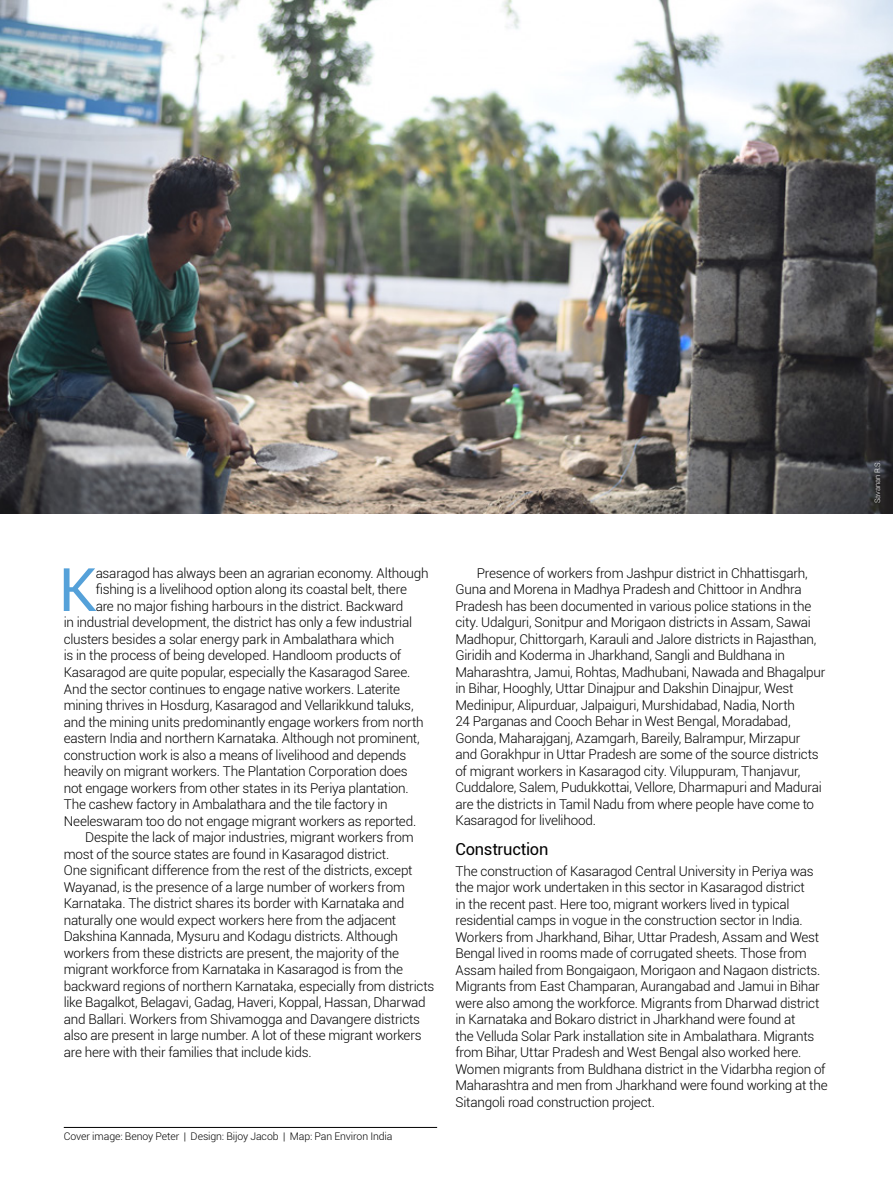
<style>
.page{position:relative;width:893px;height:1191px;background:#fff}
.page>*{position:absolute;margin:0;border:0;box-sizing:border-box;transform-origin:0 0}
.t1{font:59.85px "Roboto";color:#55a1d9}
.t2{font:16.5px "Roboto";letter-spacing:-.015em;color:#000}
.t3{font:300 13.5px/16.5px "Roboto";letter-spacing:-.015em;color:#000}
.t4{font:300 10.5px "Roboto";letter-spacing:-.01em;color:#000}
.t5{font:300 7.5px "Roboto";letter-spacing:-.005em;color:#fff}
</style>
<div class="page">
<img style="left:0;top:0;width:893px;height:514px">
<hr style="left:64px;top:1127px;width:373px;height:1px;background:#000">
<h1 class="t1" style="left:59px;top:548px;width:40px">K</h1>
<p class="t3" style="left:96px;top:564px;width:334px">asaragod has always been an agrarian economy. Although</p>
<p class="t3" style="left:96px;top:581px;width:313px">fishing is a livelihood option along its coastal belt, there</p>
<p class="t3" style="left:96px;top:597px;width:309px">are no major fishing harbours in the district. Backward</p>
<p class="t3" style="left:64px;top:614px;width:350px">in industrial development, the district has only a few industrial</p>
<p class="t3" style="left:64px;top:630px;width:332px">clusters besides a solar energy park in Ambalathara which</p>
<p class="t3" style="left:64px;top:647px;width:339px">is in the process of being developed. Handloom products of</p>
<p class="t3" style="left:64px;top:663px;width:348px">Kasaragod are quite popular, especially the Kasaragod Saree.</p>
<p class="t3" style="left:64px;top:680px;width:338px">And the sector continues to engage native workers. Laterite</p>
<p class="t3" style="left:64px;top:696px;width:351px">mining thrives in Hosdurg, Kasaragod and Vellarikkund taluks,</p>
<p class="t3" style="left:64px;top:713px;width:361px">and the mining units predominantly engage workers from north</p>
<p class="t3" style="left:64px;top:729px;width:357px">eastern India and northern Karnataka. Although not prominent,</p>
<p class="t3" style="left:64px;top:746px;width:344px">construction work is also a means of livelihood and depends</p>
<p class="t3" style="left:64px;top:762px;width:346px">heavily on migrant workers. The Plantation Corporation does</p>
<p class="t3" style="left:64px;top:779px;width:347px">not engage workers from other states in its Periya plantation.</p>
<p class="t3" style="left:64px;top:795px;width:326px">The cashew factory in Ambalathara and the tile factory in</p>
<p class="t3" style="left:64px;top:812px;width:354px">Neeleswaram too do not engage migrant workers as reported.</p>
<p class="t3" style="left:85px;top:828px;width:330px">Despite the lack of major industries, migrant workers from</p>
<p class="t3" style="left:64px;top:845px;width:327px">most of the source states are found in Kasaragod district.</p>
<p class="t3" style="left:64px;top:861px;width:350px">One significant difference from the rest of the districts, except</p>
<p class="t3" style="left:64px;top:878px;width:343px">Wayanad, is the presence of a large number of workers from</p>
<p class="t3" style="left:64px;top:894px;width:342px">Karnataka. The district shares its border with Karnataka and</p>
<p class="t3" style="left:64px;top:911px;width:334px">naturally one would expect workers here from the adjacent</p>
<p class="t3" style="left:64px;top:927px;width:336px">Dakshina Kannada, Mysuru and Kodagu districts. Although</p>
<p class="t3" style="left:64px;top:944px;width:337px">workers from these districts are present, the majority of the</p>
<p class="t3" style="left:64px;top:960px;width:341px">migrant workforce from Karnataka in Kasaragod is from the</p>
<p class="t3" style="left:64px;top:977px;width:372px">backward regions of northern Karnataka, especially from districts</p>
<p class="t3" style="left:64px;top:993px;width:363px">like Bagalkot, Belagavi, Gadag, Haveri, Koppal, Hassan, Dharwad</p>
<p class="t3" style="left:64px;top:1010px;width:358px">and Ballari. Workers from Shivamogga and Davangere districts</p>
<p class="t3" style="left:64px;top:1026px;width:359px">also are present in large number. A lot of these migrant workers</p>
<p class="t3" style="left:64px;top:1043px;width:249px">are here with their families that include kids.</p>
<p class="t4" style="left:64px;top:1129px;width:330px">Cover image: Benoy Peter | Design: Bijoy Jacob | Map: Pan Environ India</p>
<p class="t3" style="left:455px;top:564px;width:371px;text-indent:21px">Presence of workers from Jashpur district in Chhattisgarh, Guna and Morena in Madhya Pradesh and Chittoor in Andhra Pradesh has been documented in various police stations in the city. Udalguri, Sonitpur and Morigaon districts in Assam, Sawai Madhopur, Chittorgarh, Karauli and Jalore districts in Rajasthan, Giridih and Koderma in Jharkhand, Sangli and Buldhana in Maharashtra, Jamui, Rohtas, Madhubani, Nawada and Bhagalpur in Bihar, Hooghly, Uttar Dinajpur and Dakshin Dinajpur, West Medinipur, Alipurduar, Jalpaiguri, Murshidabad, Nadia, North<br>24 Parganas and Cooch Behar in West Bengal, Moradabad, Gonda, Maharajganj, Azamgarh, Bareily, Balrampur, Mirzapur and Gorakhpur in Uttar Pradesh are some of the source districts of migrant workers in Kasaragod city. Viluppuram, Thanjavur, Cuddalore, Salem, Pudukkottai, Vellore, Dharmapuri and Madurai are the districts in Tamil Nadu from where people have come to Kasaragod for livelihood.</p>
<p class="t2" style="left:455px;top:837px;width:94px">Construction</p>
<p class="t3" style="left:455px;top:862px;width:374px">The construction of Kasaragod Central University in Periya was the major work undertaken in this sector in Kasaragod district<br>in the recent past. Here too, migrant workers lived in typical residential camps in vogue in the construction sector in India.<br>Workers from Jharkhand, Bihar, Uttar Pradesh, Assam and West Bengal lived in rooms made of corrugated sheets. Those from Assam hailed from Bongaigaon, Morigaon and Nagaon districts.<br>Migrants from East Champaran, Aurangabad and Jamui in Bihar were also among the workforce. Migrants from Dharwad district in Karnataka and Bokaro district in Jharkhand were found at<br>the Velluda Solar Park installation site in Ambalathara. Migrants from Bihar, Uttar Pradesh and West Bengal also worked here.<br>Women migrants from Buldhana district in the Vidarbha region of Maharashtra and men from Jharkhand were found working at the Sitangoli road construction project.</p>
<p class="t5" style="left:872px;top:503px;width:45px;rotate:-90deg">Savanan R.S.</p>
</div>
